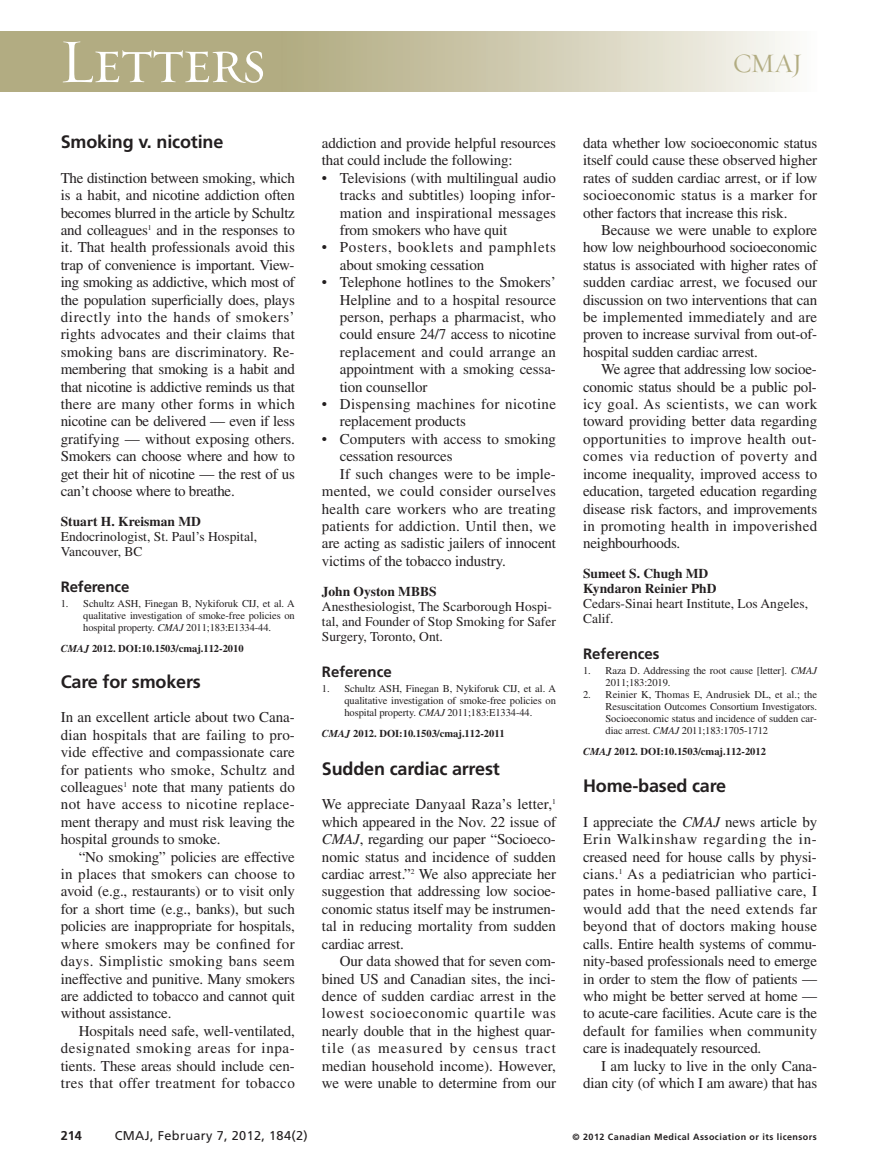
<style>
.page{position:relative;width:878px;height:1175px;background:#fff}
.page>*{position:absolute;margin:0;border:0;box-sizing:border-box;transform-origin:0 0}
.t1{font:63px "Requiem Display HTF Small Caps";letter-spacing:-.03em;color:#fff}
.t2{font:27px "Requiem Display HTF Roman";color:#b2ac82}
.t3{font:700 18px "Frutiger LT Std";letter-spacing:-.01em;color:#231f20}
.t4{font:15px/17.4px "Times LT Std";letter-spacing:-.01em;color:#231f20;text-align:justify}
.t5{font:15px "Times LT Std";letter-spacing:.015em;color:#231f20}
.t6{font:15px "Times LT Std";letter-spacing:.01em;color:#231f20}
.t7{font:15px/17.4px "Times LT Std";letter-spacing:.045em;color:#231f20}
.t8{font:15px/17.4px "Times LT Std";letter-spacing:.025em;color:#231f20}
.t9{font:700 15px "Frutiger LT Std";color:#231f20}
.t10{font:13.5px/15px "Times LT Std";color:#231f20}
.t11{font:700 13.5px/15px "Times LT Std";color:#231f20}
.t12{font:12.75px "Frutiger LT Std";letter-spacing:.025em;color:#231f20}
.t13{font:700 12.75px "Frutiger LT Std";color:#231f20}
.t14{font:10.5px/12px "Times LT Std";letter-spacing:-.01em;color:#231f20;text-align:justify}
.t15{font:700 10.5px "Times LT Std";color:#231f20}
.t16{font:700 9px "Frutiger LT Std";letter-spacing:.05em;color:#231f20}
.s1{font-style:italic}
</style>
<div class="page">
<div style="left:0;top:32px;width:299px;height:60px;background:#b2ac82"></div>
<div style="left:282px;top:32px;width:535px;height:60px;background:linear-gradient(to right,#b0a97d,#fbfaf7)"></div>
<h1 class="t1" style="left:59px;top:23px;width:208px">Letters</h1>
<p class="t3" style="left:61px;top:134px;width:164px">Smoking v. nicotine</p>
<p class="t4" style="left:61px;top:171px;width:236px">The distinction between smoking, which is a habit, and nicotine addiction often becomes blurred in the article by Schultz and colleagues<sup>1</sup> and in the responses to it. That health professionals avoid this trap of convenience is important. View&shy;ing smoking as addictive, which most of the population superficially does, plays directly into the hands of smokers’ rights advocates and their claims that smoking bans are discriminatory. Re&shy;membering that smoking is a habit and that nicotine is addictive reminds us that there are many other forms in which nicotine can be delivered — even if less gratifying — without exposing others.<br>Smokers can choose where and how to get their hit of nicotine — the rest of us can’t choose where to breathe.</p>
<p class="t11" style="left:61px;top:515px;width:141px">Stuart H. Kreisman MD</p>
<p class="t10" style="left:61px;top:530px;width:198px">Endocrinologist, St. Paul’s Hospital,<br>Vancouver, BC</p>
<p class="t9" style="left:61px;top:581px;width:70px">Reference</p>
<p class="t14" style="left:83px;top:598px;width:213px;text-indent:-22px">1. Schultz ASH, Finegan B, Nykiforuk CIJ, et al. A qualitative investigation of smoke-free policies on hospital property. <span class="s1">CMAJ</span> 2011;183:E1334-44.</p>
<p class="t15" style="left:61px;top:645px;width:184px"><span class="s1">CMAJ</span> 2012. DOI:10.1503/cmaj.112-2010</p>
<p class="t3" style="left:61px;top:674px;width:142px">Care for smokers</p>
<p class="t4" style="left:61px;top:710px;width:236px">In an excellent article about two Cana&shy;dian hospitals that are failing to pro&shy;vide effective and compassionate care for patients who smoke, Schultz and colleagues<sup>1</sup> note that many patients do not have access to nicotine replace&shy;ment therapy and must risk leaving the hospital grounds to smoke.</p>
<p class="t4" style="left:61px;top:849px;width:236px;text-indent:18px">“No smoking” policies are effective in places that smokers can choose to avoid (e.g., restaurants) or to visit only for a short time (e.g., banks), but such policies are inappropriate for hospitals, where smokers may be confined for days. Simplistic smoking bans seem ineffective and punitive. Many smokers are addicted to tobacco and cannot quit without assistance.</p>
<p class="t4" style="left:61px;top:1023px;width:236px;text-indent:18px">Hospitals need safe, well-ventilated, designated smoking areas for inpa&shy;tients. These areas should include cen&shy;tres that offer treatment for tobacco</p>
<p class="t4" style="left:322px;top:136px;width:236px">addiction and provide helpful resources that could include the following:</p>
<p class="t4" style="left:340px;top:171px;width:217px;text-indent:-18px">• Televisions (with multilingual audio tracks and subtitles) looping infor&shy;mation and inspirational messages from smokers who have quit</p>
<p class="t7" style="left:340px;top:240px;width:218px;text-indent:-18px">• Posters, booklets and pamphlets about smoking cessation</p>
<p class="t4" style="left:340px;top:275px;width:218px;text-indent:-18px">• Telephone hotlines to the Smokers’ Helpline and to a hospital resource person, perhaps a pharmacist, who could ensure 24/7 access to nicotine replacement and could arrange an appointment with a smoking cessa&shy;tion counsellor</p>
<p class="t8" style="left:340px;top:397px;width:218px;text-indent:-18px">• Dispensing machines for nicotine replacement products</p>
<p class="t4" style="left:322px;top:432px;width:235px">• Computers with access to smoking</p>
<p class="t4" style="left:340px;top:449px;width:114px">cessation resources</p>
<p class="t6" style="left:340px;top:468px;width:217px">If such changes were to be imple-</p>
<p class="t5" style="left:322px;top:486px;width:236px">mented, we could consider ourselves</p>
<p class="t5" style="left:322px;top:503px;width:235px">health care workers who are treating</p>
<p class="t6" style="left:322px;top:520px;width:236px">patients for addiction. Until then, we</p>
<p class="t4" style="left:322px;top:536px;width:236px">are acting as sadistic jailers of innocent</p>
<p class="t4" style="left:322px;top:553px;width:185px">victims of the tobacco industry.</p>
<p class="t11" style="left:322px;top:585px;width:116px">John Oyston MBBS</p>
<p class="t10" style="left:322px;top:600px;width:235px">Anesthesiologist, The Scarborough Hospi&shy;tal, and Founder of Stop Smoking for Safer<br>Surgery, Toronto, Ont.</p>
<p class="t9" style="left:322px;top:665px;width:71px">Reference</p>
<p class="t14" style="left:344px;top:683px;width:213px;text-indent:-22px">1. Schultz ASH, Finegan B, Nykiforuk CIJ, et al. A qualitative investigation of smoke-free policies on hospital property. <span class="s1">CMAJ</span> 2011;183:E1334-44.</p>
<p class="t15" style="left:322px;top:729px;width:184px"><span class="s1">CMAJ</span> 2012. DOI:10.1503/cmaj.112-2011</p>
<p class="t3" style="left:322px;top:761px;width:179px">Sudden cardiac arrest</p>
<p class="t4" style="left:322px;top:797px;width:236px">We appreciate Danyaal Raza’s letter,<sup>1 </sup>which appeared in the Nov. 22 issue of <span class="s1">CMAJ</span>, regarding our paper “Socioeco&shy;nomic status and incidence of sudden cardiac arrest.”<sup>2</sup> We also appreciate her suggestion that addressing low socioe&shy;conomic status itself may be instrumen&shy;tal in reducing mortality from sudden cardiac arrest.</p>
<p class="t4" style="left:322px;top:954px;width:236px;text-indent:18px">Our data showed that for seven com&shy;bined US and Canadian sites, the inci&shy;dence of sudden cardiac arrest in the lowest socioeconomic quartile was nearly double that in the highest quar&shy;tile (as measured by census tract median household income). However, we were unable to determine from our</p>
<h2 class="t2" style="left:733px;top:47px;width:71px">CMAJ</h2>
<p class="t4" style="left:583px;top:136px;width:236px">data whether low socioeconomic status itself could cause these observed higher rates of sudden cardiac arrest, or if low socioeconomic status is a marker for other factors that increase this risk.</p>
<p class="t4" style="left:583px;top:223px;width:236px;text-indent:18px">Because we were unable to explore how low neighbourhood socioeconomic status is associated with higher rates of sudden cardiac arrest, we focused our discussion on two interventions that can be implemented immediately and are proven to increase survival from out-of&shy;hospital sudden cardiac arrest.</p>
<p class="t4" style="left:583px;top:362px;width:236px;text-indent:18px">We agree that addressing low socioe&shy;conomic status should be a public pol&shy;icy goal. As scientists, we can work toward providing better data regarding opportunities to improve health out&shy;comes via reduction of poverty and income inequality, improved access to education, targeted education regarding disease risk factors, and improvements in promoting health in impoverished neighbourhoods.</p>
<p class="t11" style="left:583px;top:567px;width:135px">Sumeet S. Chugh MD<br>Kyndaron Reinier PhD</p>
<p class="t10" style="left:583px;top:597px;width:226px">Cedars-Sinai heart Institute, Los Angeles,<br>Calif.</p>
<p class="t9" style="left:583px;top:648px;width:78px">References</p>
<p class="t14" style="left:605px;top:666px;width:213px;text-indent:-23px">1. Raza D. Addressing the root cause [letter]. <span class="s1">CMAJ<br></span>2011;183:2019.</p>
<p class="t14" style="left:605px;top:690px;width:213px;text-indent:-23px">2. Reinier K, Thomas E, Andrusiek DL, et al.; the Resuscitation Outcomes Consortium Investigators.<br>Socioeconomic status and incidence of sudden car&shy;diac arrest. <span class="s1">CMAJ</span> 2011;183:1705-1712</p>
<p class="t15" style="left:583px;top:748px;width:184px"><span class="s1">CMAJ</span> 2012. DOI:10.1503/cmaj.112-2012</p>
<p class="t3" style="left:583px;top:778px;width:145px">Home-based care</p>
<p class="t4" style="left:583px;top:814px;width:236px">I appreciate the <span class="s1">CMAJ</span> news article by Erin Walkinshaw regarding the in&shy;creased need for house calls by physi&shy;cians.<sup>1</sup> As a pediatrician who partici&shy;pates in home-based palliative care, I would add that the need extends far beyond that of doctors making house calls. Entire health systems of commu&shy;nity-based professionals need to emerge in order to stem the flow of patients — who might be better served at home — to acute-care facilities. Acute care is the default for families when community care is inadequately resourced.</p>
<p class="t4" style="left:583px;top:1058px;width:236px;text-align:right">I am lucky to live in the only Cana&shy;dian city (of which I am aware) that has</p>
<p class="t13" style="left:61px;top:1130px;width:23px">214</p>
<p class="t12" style="left:115px;top:1130px;width:194px">CMAJ, February 7, 2012, 184(2)</p>
<p class="t16" style="left:572px;top:1132px;width:246px">© 2012 Canadian Medical Association or its licensors</p>
</div>
